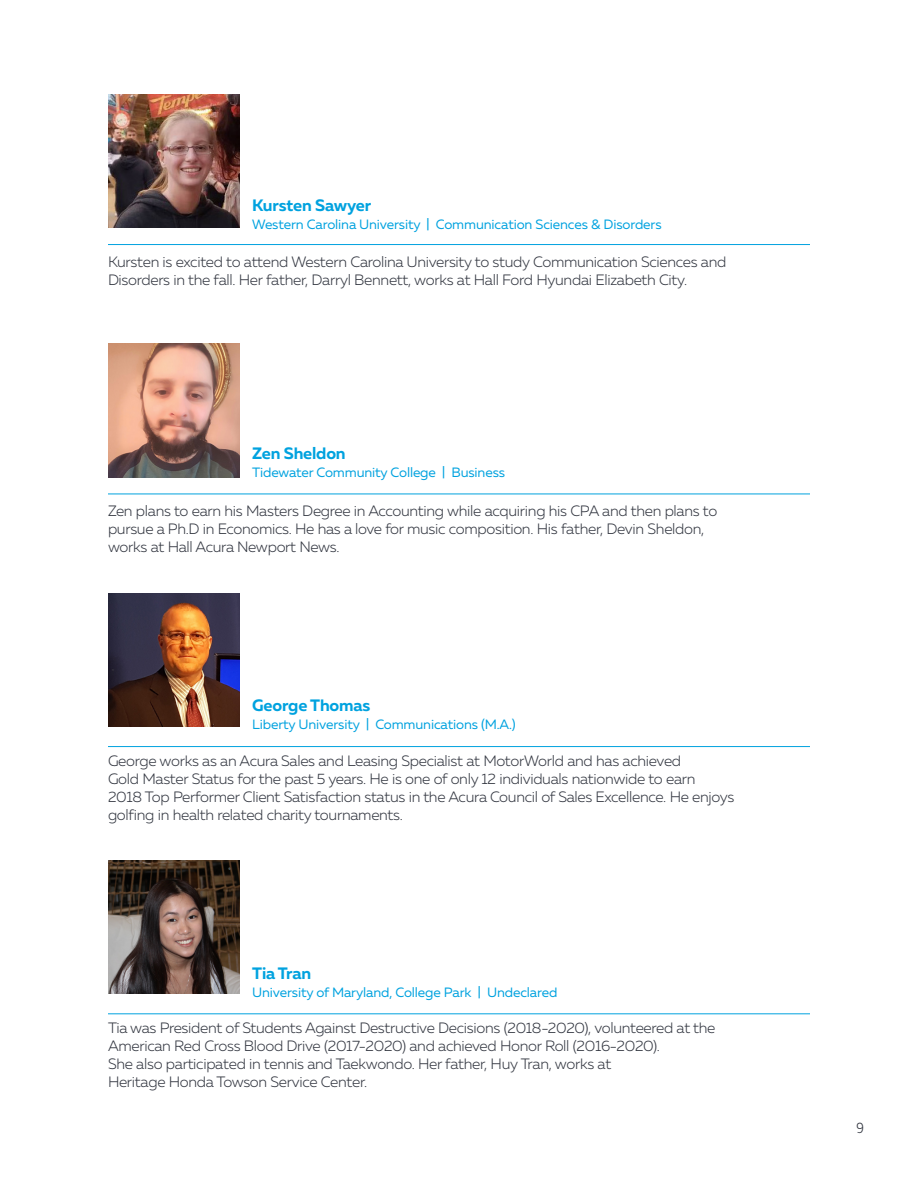
<style>
.page{position:relative;width:918px;height:1188px;background:#fff}
.page>*{position:absolute;margin:0;border:0;box-sizing:border-box;transform-origin:0 0}
.t1{font:700 16.5px "Muller";letter-spacing:-.01em;color:#00a2df}
.t2{font:300 15px/18px "Muller";letter-spacing:-.02em;color:#323640}
.t3{font:300 15px "Muller Narrow";color:#323640}
.t4{font:13.5px "Muller";letter-spacing:-.01em;color:#00a2df}
</style>
<div class="page">
<hr style="left:108px;top:746px;width:702px;height:1px;background:#00a2df">
<hr style="left:108px;top:244px;width:702px;height:1px;background:#00a2df">
<hr style="left:108px;top:494px;width:702px;height:1px;background:#00a2df">
<img style="left:108px;top:344px;width:132px;height:133px">
<hr style="left:108px;top:1013px;width:702px;height:1px;background:#00a2df">
<img style="left:108px;top:861px;width:132px;height:133px">
<img style="left:108px;top:94px;width:132px;height:134px">
<img style="left:108px;top:593px;width:132px;height:134px">
<p class="t1" style="left:252px;top:195px;width:120px">Kursten Sawyer</p>
<p class="t4" style="left:252px;top:216px;width:411px">Western Carolina University | Communication Sciences &amp; Disorders</p>
<p class="t2" style="left:108px;top:253px;width:620px">Kursten is excited to attend Western Carolina University to study Communication Sciences and<br>Disorders in the fall. Her father, Darryl Bennett, works at Hall Ford Hyundai Elizabeth City.</p>
<p class="t1" style="left:252px;top:443px;width:95px">Zen Sheldon</p>
<p class="t4" style="left:252px;top:464px;width:254px">Tidewater Community College | Business</p>
<p class="t2" style="left:108px;top:502px;width:611px">Zen plans to earn his Masters Degree in Accounting while acquiring his CPA and then plans to pursue a Ph.D in Economics. He has a love for music composition. His father, Devin Sheldon, works at Hall Acura Newport News.</p>
<p class="t1" style="left:252px;top:695px;width:120px">George Thomas</p>
<p class="t4" style="left:252px;top:716px;width:265px">Liberty University | Communications (M.A.)</p>
<p class="t2" style="left:108px;top:751px;width:575px">George works as an Acura Sales and Leasing Specialist at MotorWorld and has achieved</p>
<p class="t2" style="left:108px;top:769px;width:589px">Gold Master Status for the past 5 years. He is one of only 12 individuals nationwide to earn</p>
<p class="t2" style="left:108px;top:787px;width:628px">2018 Top Performer Client Satisfaction status in the Acura Council of Sales Excellence. He enjoys golfing in health related charity tournaments.</p>
<p class="t1" style="left:252px;top:963px;width:61px">Tia Tran</p>
<p class="t4" style="left:252px;top:984px;width:307px">University of Maryland, College Park | Undeclared</p>
<p class="t2" style="left:108px;top:1019px;width:609px">Tia was President of Students Against Destructive Decisions (2018-2020), volunteered at the<br>American Red Cross Blood Drive (2017-2020) and achieved Honor Roll (2016-2020).</p>
<p class="t2" style="left:108px;top:1055px;width:505px">She also participated in tennis and Taekwondo. Her father, Huy Tran, works at</p>
<p class="t2" style="left:108px;top:1073px;width:261px">Heritage Honda Towson Service Center.</p>
<p class="t3" style="left:857px;top:1119px;width:9px">9</p>
</div>
